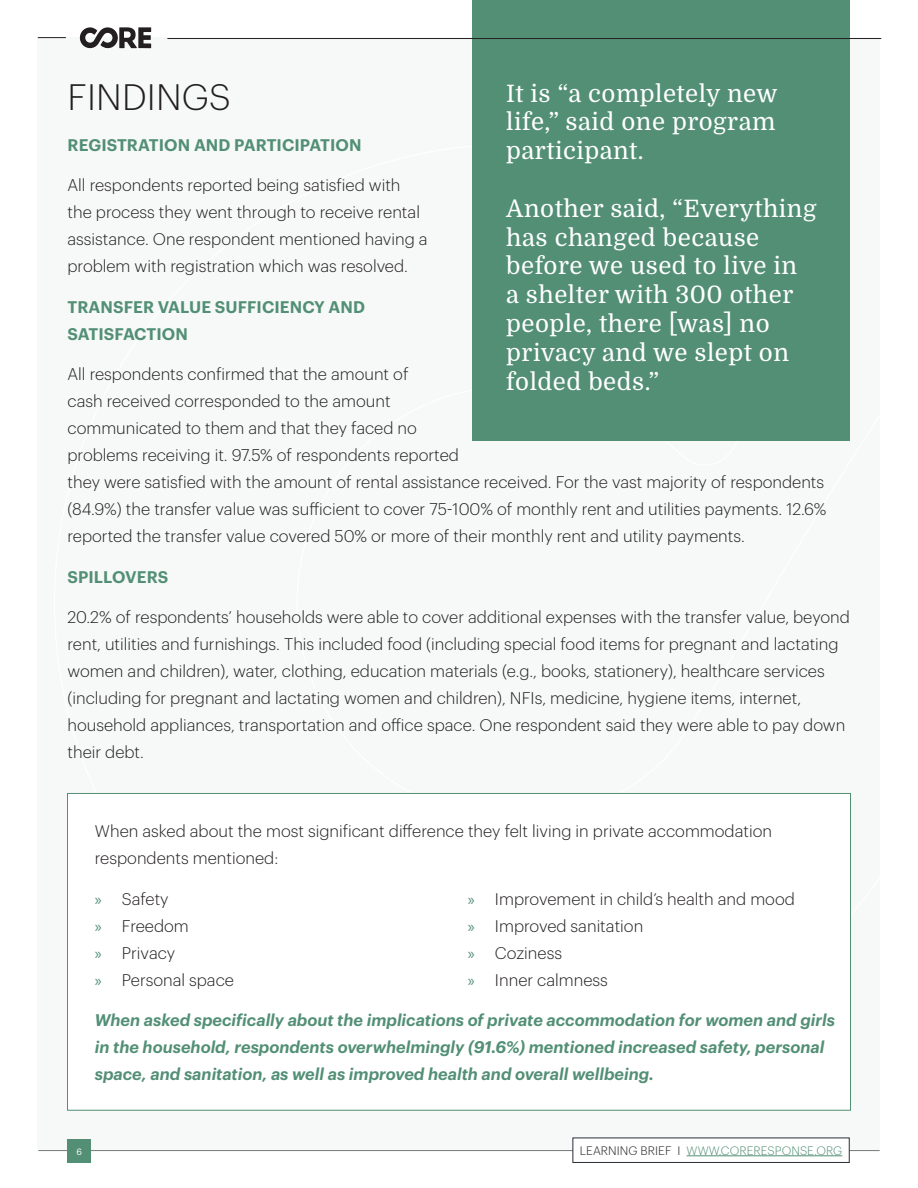
<style>
.page{position:relative;width:918px;height:1188px;background:#fff}
.page>*{position:absolute;margin:0;border:0;box-sizing:border-box;transform-origin:0 0}
.t1{font:300 36px "Graphik";letter-spacing:.005em;color:#231f20}
.t2{font:24px/28.8px "Domine";letter-spacing:.02em;color:#fff;text-align:justify}
.t3{font:300 16.5px/27px "Graphik";color:#231f20}
.t4{font:italic 600 16.5px/27px "Graphik";color:#528f75}
.t5{font:600 16.5px/27px "Graphik";letter-spacing:.005em;color:#528f75}
.t6{font:300 12px "Graphik";letter-spacing:.005em;color:#528f75}
.t7{font:9px "Graphik";color:#fff}
.s1{font-family:"Myriad Pro";font-weight:400;color:#528f75}
.s2{color:#231f20}
</style>
<div class="page">
<div style="left:38px;top:38px;width:842px;height:1113px;background:#f7f9f9"></div>
<div style="left:472px;top:0;width:378px;height:441px;background:#528f75"></div>
<hr style="left:167px;top:38px;width:714px;height:1px;background:#231f20">
<svg style="left:80px;top:27px;width:71px;height:21px"></svg>
<svg style="left:38px;top:37px;width:28px;height:1px"></svg>
<hr style="left:38px;top:1150px;width:842px;height:1px;background:#76787b">
<div style="left:68px;top:1139px;width:23px;height:24px;background:#528f75"></div>
<div style="left:573px;top:1138px;width:276px;height:25px;background:#fff;border:1px solid #292d35"></div>
<hr style="left:687px;top:1156px;width:155px;height:1px;background:#528f75">
<div style="left:68px;top:793px;width:782px;height:317px;background:#fff"></div>
<h2 class="t2" style="left:506px;top:79px;width:273px">It is “a completely new life,” said one program participant.</h2>
<h2 class="t2" style="left:506px;top:194px;width:312px;text-align:left">Another said, “Everything has changed because before we used to live in<br>a shelter with 300 other people, there [was] no privacy and we slept on folded beds.”</h2>
<h1 class="t1" style="left:68px;top:71px;width:165px">FINDINGS</h1>
<p class="t5" style="left:68px;top:130px;width:296px">REGISTRATION AND PARTICIPATION</p>
<p class="t3" style="left:68px;top:171px;width:362px">All respondents reported being satisfied with the process they went through to receive rental assistance. One respondent mentioned having a problem with registration which was resolved.</p>
<p class="t5" style="left:68px;top:292px;width:299px">TRANSFER VALUE SUFFICIENCY AND<br>SATISFACTION</p>
<p class="t3" style="left:68px;top:360px;width:761px">All respondents confirmed that the amount of<br>cash received corresponded to the amount<br>communicated to them and that they faced no<br>problems receiving it. 97.5% of respondents reported<br>they were satisfied with the amount of rental assistance received. For the vast majority of respondents (84.9%) the transfer value was sufficient to cover 75-100% of monthly rent and utilities payments. 12.6% reported the transfer value covered 50% or more of their monthly rent and utility payments.</p>
<p class="t5" style="left:68px;top:562px;width:102px">SPILLOVERS</p>
<p class="t3" style="left:68px;top:603px;width:784px">20.2% of respondents’ households were able to cover additional expenses with the transfer value, beyond rent, utilities and furnishings. This included food (including special food items for pregnant and lactating women and children), water, clothing, education materials (e.g., books, stationery), healthcare services (including for pregnant and lactating women and children), NFIs, medicine, hygiene items, internet, household appliances, transportation and office space. One respondent said they were able to pay down their debt.</p>
<p class="t3" style="left:95px;top:816px;width:679px">When asked about the most significant difference they felt living in private accommodation respondents mentioned:</p>
<p class="t3" style="left:95px;top:884px;width:141px"><span class="s1">»</span> Safety<br><span class="s1">»</span> Freedom<br><span class="s1">»</span> Privacy<br><span class="s1">»</span> Personal space</p>
<p class="t3" style="left:468px;top:884px;width:328px"><span class="s1">»</span> Improvement in child’s health and mood <span class="s1">»</span> Improved sanitation<br><span class="s1">»</span> Coziness<br><span class="s1">»</span> Inner calmness</p>
<p class="t4" style="left:95px;top:1005px;width:742px">When asked specifically about the implications of private accommodation for women and girls in the household, respondents overwhelmingly (91.6%) mentioned increased safety, personal space, and sanitation, as well as improved health and overall wellbeing.</p>
<p class="t7" style="left:77px;top:1145px;width:7px">6</p>
<p class="t6" style="left:580px;top:1142px;width:264px"><span class="s2">LEARNING BRIEF I</span> WWW.CORERESPONSE.ORG</p>
</div>
